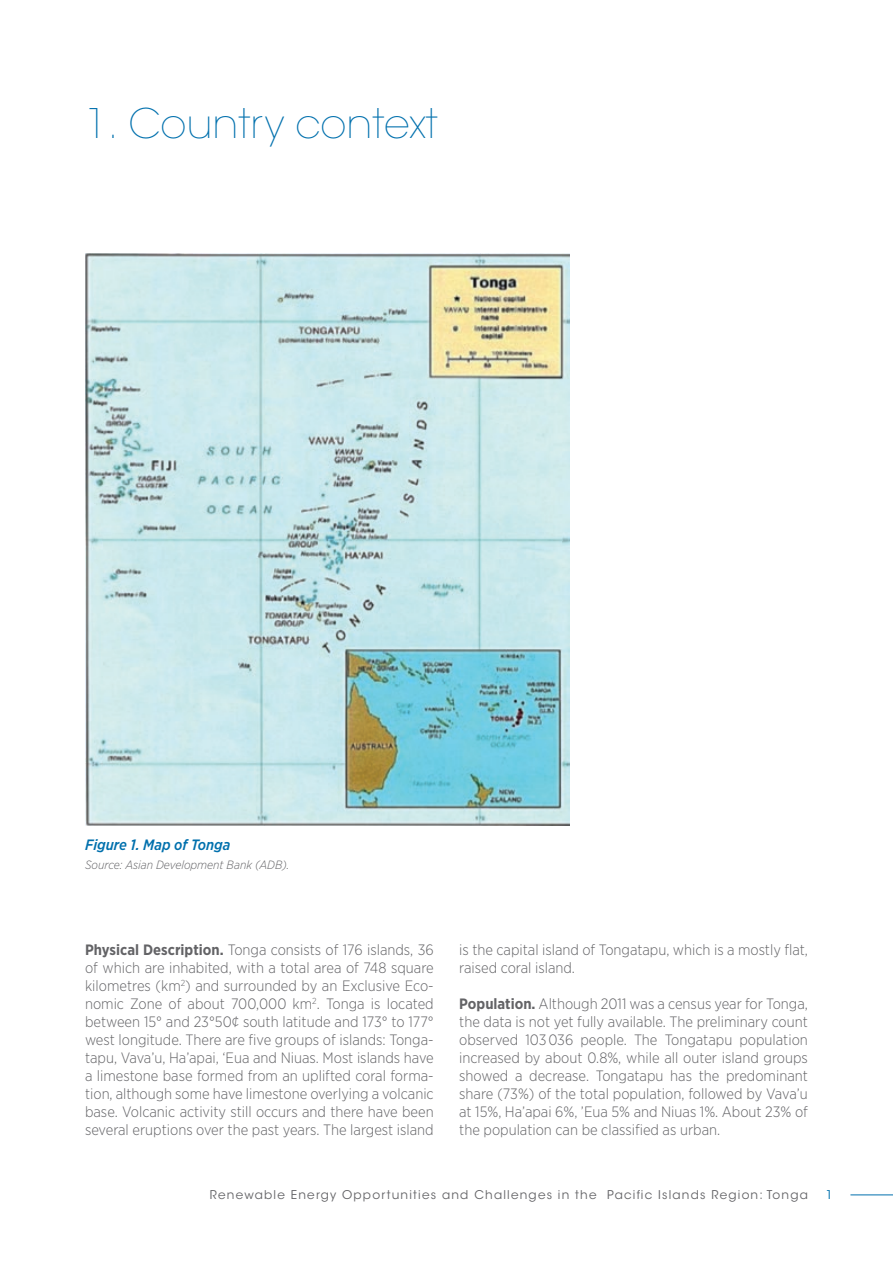
<style>
.page{position:relative;width:893px;height:1263px;background:#fff}
.page>*{position:absolute;margin:0;border:0;box-sizing:border-box;transform-origin:0 0}
.ZÜ-1{font:200 40.5px "Avant Garde";color:#0070ad}
.Bodytext{font:300 15px/18px "Gotham Narrow";color:#636366;text-align:justify}
.BU{font:italic 500 15px "Gotham Narrow";color:#0070ad}
.Fusszeile{font:12px "ITC Avant Garde Std";letter-spacing:.1em;color:#636366}
.Source{font:italic 300 12px "Gotham Narrow";color:#636366}
.Seitenzahl{font:12px "ITC Avant Garde Std";color:#0070ad}
.s1{font-weight:700}
</style>
<div class="page">
<hr style="left:850px;top:1194px;width:43px;height:1px;background:#0070ad">
<img style="left:85px;top:253px;width:485px;height:572px">
<p class="ZÜ-1" style="left:85px;top:99px;width:354px">1. Country context</p>
<p class="BU" style="left:85px;top:835px;width:147px">Figure 1. Map of Tonga</p>
<p class="Source" style="left:85px;top:857px;width:206px">Source: Asian Development Bank (ADB).</p>
<p class="Bodytext" style="left:85px;top:940px;width:350px"><span class="s1">Physical Description.</span> Tonga consists of 176 islands, 36 of which are inhabited, with a total area of 748 square kilometres (km<sup>2</sup>) and surrounded by an Exclusive Eco&shy;nomic Zone of about 700,000 km<sup>2</sup>. Tonga is located between 15° and 23°50¢ south latitude and 173° to 177° west longitude. There are five groups of islands: Tonga&shy;tapu, Vava’u, Ha’apai, ‘Eua and Niuas. Most islands have a limestone base formed from an uplifted coral forma&shy;tion, although some have limestone overlying a volcanic base. Volcanic activity still occurs and there have been several eruptions over the past years. The largest island</p>
<p class="Bodytext" style="left:459px;top:940px;width:350px">is the capital island of Tongatapu, which is a mostly flat, raised coral island.</p>
<p class="Bodytext" style="left:459px;top:995px;width:350px"><span class="s1">Population.</span> Although 2011 was a census year for Tonga, the data is not yet fully available. The preliminary count observed 103 036 people. The Tongatapu population increased by about 0.8%, while all outer island groups showed a decrease. Tongatapu has the predominant share (73%) of the total population, followed by Vava’u at 15%, Ha’apai 6%, ’Eua 5% and Niuas 1%. About 23% of the population can be classified as urban.</p>
<p class="Fusszeile" style="left:210px;top:1187px;width:599px">Renewable Energy Opportunities and Challenges in the Pacific Islands Region: Tonga</p>
<p class="Seitenzahl" style="left:826px;top:1187px;width:8px">1</p>
</div>
